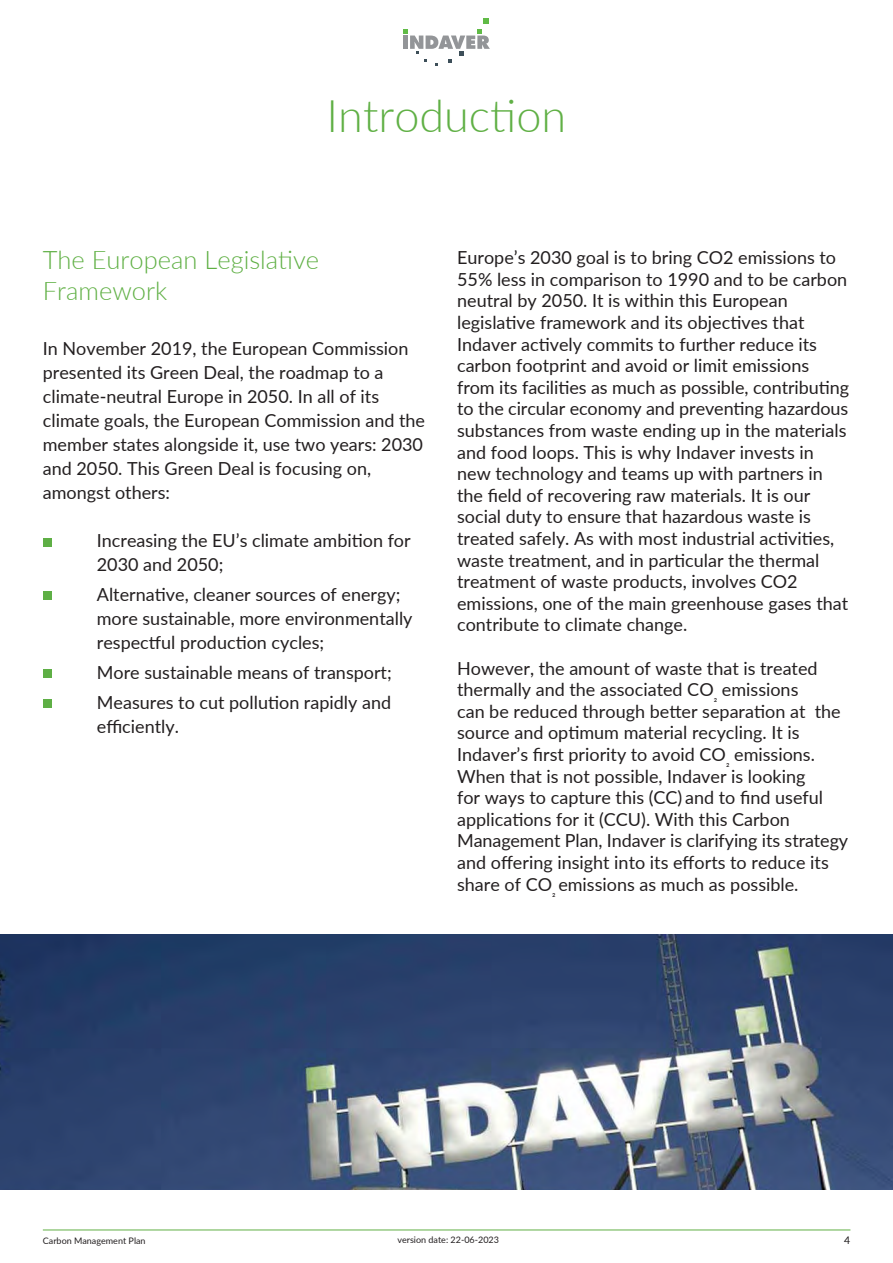
<style>
.page{position:relative;width:893px;height:1263px;background:#fff}
.page>*{position:absolute;margin:0;border:0;box-sizing:border-box;transform-origin:0 0}
.t1{font:300 45px "Lato";color:#60b045}
.t2{font:300 25.5px/30.6px "Lato";color:#60b045}
.t3{font:18px/21.6px "Lato";color:#231f20}
.t4{font:10.5px "Lato";color:#231f20}
.t5{font:9px "Lato";color:#231f20}
</style>
<div class="page">
<svg style="left:403px;top:19px;width:87px;height:47px"></svg>
<hr style="left:43px;top:1229px;width:807px;height:1px;background:#60b045">
<div style="left:43px;top:538px;width:8px;height:8px;background:#5eaf45"></div>
<div style="left:43px;top:591px;width:8px;height:9px;background:#5eaf45"></div>
<div style="left:43px;top:670px;width:8px;height:8px;background:#5eaf45"></div>
<div style="left:43px;top:699px;width:8px;height:9px;background:#5eaf45"></div>
<img style="left:0;top:934px;width:893px;height:256px">
<h1 class="t1" style="left:327px;top:84px;width:241px">Introduction</h1>
<h2 class="t2" style="left:43px;top:244px;width:278px">The European Legislative<br>Framework</h2>
<p class="t3" style="left:43px;top:335px;width:384px;line-height:24px">In November 2019, the European Commission presented its Green Deal, the roadmap to a climate-neutral Europe in 2050. In all of its climate goals, the European Commission and the member states alongside it, use two years: 2030 and 2050. This Green Deal is focusing on, amongst others:</p>
<p class="t3" style="left:97px;top:527px;width:315px;line-height:24px">Increasing the EU’s climate ambition for<br>2030 and 2050;</p>
<p class="t3" style="left:97px;top:581px;width:317px;line-height:24px">Alternative, cleaner sources of energy; more sustainable, more environmentally respectful production cycles;</p>
<p class="t3" style="left:97px;top:656px;width:296px;line-height:30px">More sustainable means of transport;<br>Measures to cut pollution rapidly and</p>
<p class="t3" style="left:97px;top:715px;width:84px">efficiently.</p>
<p class="t3" style="left:457px;top:246px;width:393px">Europe’s 2030 goal is to bring CO2 emissions to 55% less in comparison to 1990 and to be carbon neutral by 2050. It is within this European legislative framework and its objectives that Indaver actively commits to further reduce its carbon footprint and avoid or limit emissions from its facilities as much as possible, contributing to the circular economy and preventing hazardous substances from waste ending up in the materials and food loops. This is why Indaver invests in new technology and teams up with partners in the field of recovering raw materials. It is our social duty to ensure that hazardous waste is treated safely. As with most industrial activities, waste treatment, and in particular the thermal treatment of waste products, involves CO2 emissions, one of the main greenhouse gases that contribute to climate change.</p>
<p class="t3" style="left:457px;top:656px;width:393px">However, the amount of waste that is treated thermally and the associated CO<sub>2</sub> emissions<br>can be reduced through better separation at the source and optimum material recycling. It is Indaver’s first priority to avoid CO<sub>2</sub> emissions.<br>When that is not possible, Indaver is looking<br>for ways to capture this (CC) and to find useful applications for it (CCU). With this Carbon Management Plan, Indaver is clarifying its strategy and offering insight into its efforts to reduce its share of CO<sub>2</sub> emissions as much as possible.</p>
<p class="t5" style="left:43px;top:1234px;width:104px">Carbon Management Plan</p>
<p class="t5" style="left:397px;top:1234px;width:103px">version date: 22-06-2023</p>
<p class="t4" style="left:844px;top:1233px;width:8px">4</p>
</div>
